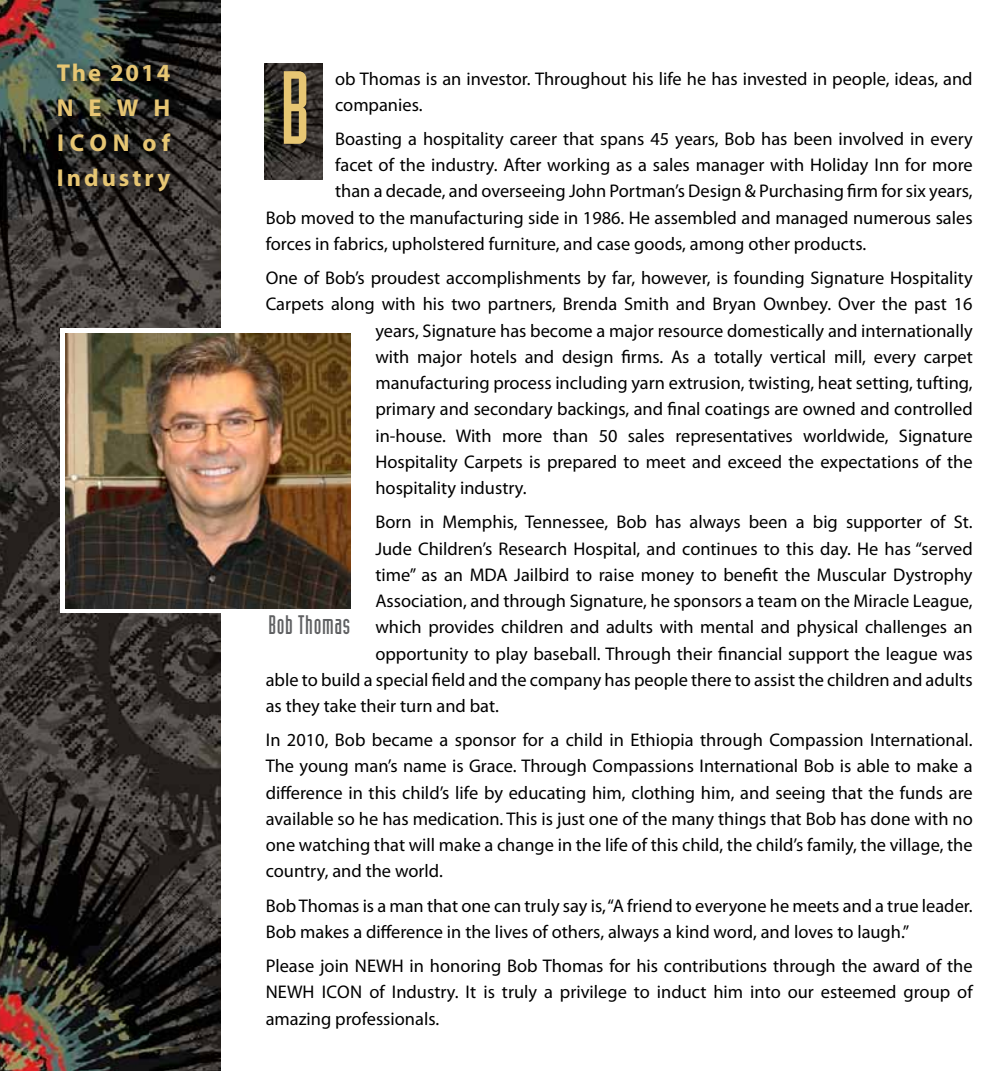
<style>
.page{position:relative;width:1008px;height:1071px;background:#fff}
.page>*{position:absolute;margin:0;border:0;box-sizing:border-box;transform-origin:0 0}
.t1{font:26.25px "Industria Solid";letter-spacing:.025em;color:#5f6062}
.t2{font:700 24.5px/35px "Myriad Pro";letter-spacing:.12em;color:#e7c673;text-align:justify}
.t3{font:18.38px/26.2px "Myriad Pro";color:#000}
</style>
<div class="page">
<img style="left:0;top:0;width:220px;height:1071px">
<div style="left:60px;top:329px;width:198px;height:284px;background:#fff"></div>
<img style="left:265px;top:63px;width:57px;height:116px">
<div style="left:52px;top:58px;width:131px;height:146px;background:#000;opacity:.63"></div>
<img style="left:65px;top:334px;width:285px;height:275px">
<svg style="left:284px;top:71px;width:22px;height:73px;background:#b69c5e"></svg>
<h2 class="t2" style="left:57px;top:56px;width:115px">The 2014<br>NEWH Icon</h2>
<h2 class="t2" style="left:57px;top:126px;width:115px;text-align:right">of<br>Industry</h2>
<p class="t3" style="left:335px;top:66px;width:639px">ob Thomas is an investor. Throughout his life he has invested in people, ideas, and companies.</p>
<p class="t3" style="left:335px;top:126px;width:639px">Boasting a hospitality career that spans 45 years, Bob has been involved in every</p>
<p class="t3" style="left:335px;top:152px;width:639px">facet of the industry. After working as a sales manager with Holiday Inn for more</p>
<p class="t3" style="left:335px;top:179px;width:639px">than a decade, and overseeing John Portman’s Design &amp; Purchasing firm for six years,</p>
<p class="t3" style="left:266px;top:205px;width:708px">Bob moved to the manufacturing side in 1986. He assembled and managed numerous sales</p>
<p class="t3" style="left:266px;top:231px;width:602px">forces in fabrics, upholstered furniture, and case goods, among other products.</p>
<p class="t3" style="left:266px;top:265px;width:709px">One of Bob’s proudest accomplishments by far, however, is founding Signature Hospitality</p>
<p class="t3" style="left:266px;top:291px;width:708px">Carpets along with his two partners, Brenda Smith and Bryan Ownbey. Over the past 16</p>
<p class="t3" style="left:375px;top:318px;width:599px">years, Signature has become a major resource domestically and internationally</p>
<p class="t3" style="left:375px;top:344px;width:599px">with major hotels and design firms. As a totally vertical mill, every carpet</p>
<p class="t3" style="left:375px;top:370px;width:599px">manufacturing process including yarn extrusion, twisting, heat setting, tufting,</p>
<p class="t3" style="left:375px;top:396px;width:599px">primary and secondary backings, and final coatings are owned and controlled</p>
<p class="t3" style="left:375px;top:423px;width:599px">in-house. With more than 50 sales representatives worldwide, Signature</p>
<p class="t3" style="left:375px;top:449px;width:599px">Hospitality Carpets is prepared to meet and exceed the expectations of the</p>
<p class="t3" style="left:375px;top:475px;width:153px">hospitality industry.</p>
<p class="t3" style="left:375px;top:509px;width:599px">Born in Memphis, Tennessee, Bob has always been a big supporter of St.</p>
<p class="t3" style="left:375px;top:536px;width:599px">Jude Children’s Research Hospital, and continues to this day. He has “served</p>
<p class="t3" style="left:375px;top:562px;width:599px">time” as an MDA Jailbird to raise money to benefit the Muscular Dystrophy</p>
<p class="t3" style="left:375px;top:588px;width:599px">Association, and through Signature, he sponsors a team on the Miracle League,</p>
<p class="t3" style="left:375px;top:614px;width:599px">which provides children and adults with mental and physical challenges an</p>
<p class="t3" style="left:375px;top:641px;width:599px">opportunity to play baseball. Through their financial support the league was</p>
<p class="t3" style="left:266px;top:667px;width:708px">able to build a special field and the company has people there to assist the children and adults</p>
<p class="t3" style="left:266px;top:693px;width:235px">as they take their turn and bat.</p>
<p class="t3" style="left:266px;top:727px;width:709px;text-align:justify">In 2010, Bob became a sponsor for a child in Ethiopia through Compassion International.<br>The young man’s name is Grace. Through Compassions International Bob is able to make a difference in this child’s life by educating him, clothing him, and seeing that the funds are available so he has medication. This is just one of the many things that Bob has done with no one watching that will make a change in the life of this child, the child’s family, the village, the country, and the world.</p>
<p class="t3" style="left:266px;top:893px;width:708px">Bob Thomas is a man that one can truly say is, “A friend to everyone he meets and a true leader.<br>Bob makes a difference in the lives of others, always a kind word, and loves to laugh.”</p>
<p class="t3" style="left:266px;top:953px;width:708px">Please join NEWH in honoring Bob Thomas for his contributions through the award of the<br>NEWH Icon</p>
<h1 class="t1" style="left:268px;top:611px;width:83px">Bob Thomas</h1>
<p class="t3" style="left:266px;top:979px;width:708px;text-indent:104px">of Industry. It is truly a privilege to induct him into our esteemed group of amazing professionals.</p>
</div>
